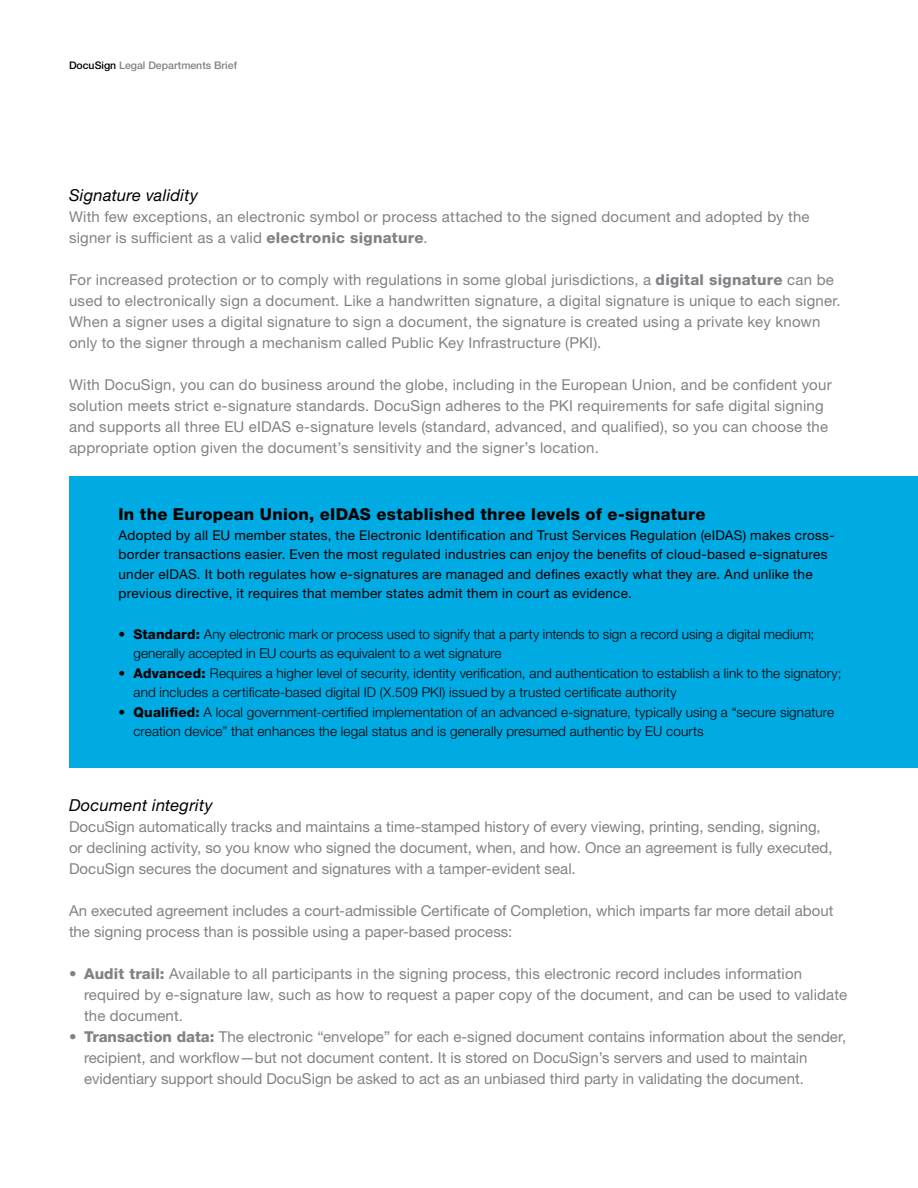
<style>
.page{position:relative;width:918px;height:1188px;background:#fff}
.page>*{position:absolute;margin:0;border:0;box-sizing:border-box;transform-origin:0 0}
.Header_1_-_Callout{font:800 16.5px "Helvetica Neue LTW1 G";letter-spacing:.015em;color:#000}
.Header_3{font:italic 16.5px "Helvetica Neue LTW1 G";letter-spacing:.015em;color:#000}
.Body{font:15px/21px "Helvetica Neue LTW1 G";letter-spacing:.01em;color:#808285}
.t1{font:300 13.5px/19.5px "Helvetica Neue LTW1 G";letter-spacing:.01em;color:#000}
.Body_-_Callout{font:13.5px/19.5px "Helvetica Neue LTW1 G";letter-spacing:.02em;color:#000}
.t2{font:500 10.5px "Helvetica Neue LTW1 G";color:#808285}
.s1{color:#000}
.s2{font-weight:800}
</style>
<div class="page">
<div style="left:69px;top:476px;width:849px;height:292px;background:#00aae2"></div>
<p class="t2" style="left:69px;top:59px;width:169px"><span class="s1">DocuSign</span> Legal Departments Brief</p>
<p class="Header_3" style="left:69px;top:185px;width:131px">Signature validity</p>
<p class="Body" style="left:69px;top:206px;width:742px">With few exceptions, an electronic symbol or process attached to the signed document and adopted by the signer is sufficient as a valid <span class="s2">electronic signature</span>.</p>
<p class="Body" style="left:69px;top:269px;width:773px">For increased protection or to comply with regulations in some global jurisdictions, a <span class="s2">digital signature</span> can be used to electronically sign a document. Like a handwritten signature, a digital signature is unique to each signer.<br>When a signer uses a digital signature to sign a document, the signature is created using a private key known only to the signer through a mechanism called Public Key Infrastructure (PKI).</p>
<p class="Body" style="left:69px;top:374px;width:764px">With DocuSign, you can do business around the globe, including in the European Union, and be confident your solution meets strict e-signature standards. DocuSign adheres to the PKI requirements for safe digital signing and supports all three EU eIDAS e-signature levels (standard, advanced, and qualified), so you can choose the appropriate option given the document’s sensitivity and the signer’s location.</p>
<p class="Header_1_-_Callout" style="left:118px;top:504px;width:589px">In the European Union, eIDAS established three levels of e-signature</p>
<p class="Body_-_Callout" style="left:118px;top:525px;width:718px">Adopted by all EU member states, the Electronic Identification and Trust Services Regulation (eIDAS) makes cross&shy;border transactions easier. Even the most regulated industries can enjoy the benefits of cloud-based e-signatures under eIDAS. It both regulates how e-signatures are managed and defines exactly what they are. And unlike the previous directive, it requires that member states admit them in court as evidence.</p>
<p class="t1" style="left:134px;top:624px;width:682px;text-indent:-15px">• <span class="s2">Standard:</span> Any electronic mark or process used to signify that a party intends to sign a record using a digital medium; generally accepted in EU courts as equivalent to a wet signature</p>
<p class="t1" style="left:134px;top:663px;width:710px;text-indent:-15px">• <span class="s2">Advanced:</span> Requires a higher level of security, identity verification, and authentication to establish a link to the signatory; and includes a certificate-based digital ID (X.509 PKI) issued by a trusted certificate authority</p>
<p class="t1" style="left:134px;top:702px;width:702px;text-indent:-15px">• <span class="s2">Qualified:</span> A local government-certified implementation of an advanced e-signature, typically using a “secure signature creation device” that enhances the legal status and is generally presumed authentic by EU courts</p>
<p class="Header_3" style="left:69px;top:795px;width:145px">Document integrity</p>
<p class="Body" style="left:69px;top:816px;width:765px">DocuSign automatically tracks and maintains a time-stamped history of every viewing, printing, sending, signing, or declining activity, so you know who signed the document, when, and how. Once an agreement is fully executed,<br>DocuSign secures the document and signatures with a tamper-evident seal.</p>
<p class="Body" style="left:69px;top:900px;width:766px">An executed agreement includes a court-admissible Certificate of Completion, which imparts far more detail about the signing process than is possible using a paper-based process:</p>
<p class="Body" style="left:84px;top:963px;width:765px;text-indent:-15px"><span class="s2">• Audit trail:</span> Available to all participants in the signing process, this electronic record includes information required by e-signature law, such as how to request a paper copy of the document, and can be used to validate the document.</p>
<p class="Body" style="left:84px;top:1026px;width:764px;text-indent:-15px">• <span class="s2">Transaction data:</span> The electronic “envelope” for each e-signed document contains information about the sender, recipient, and workflow—but not document content. It is stored on DocuSign’s servers and used to maintain evidentiary support should DocuSign be asked to act as an unbiased third party in validating the document.</p>
</div>
